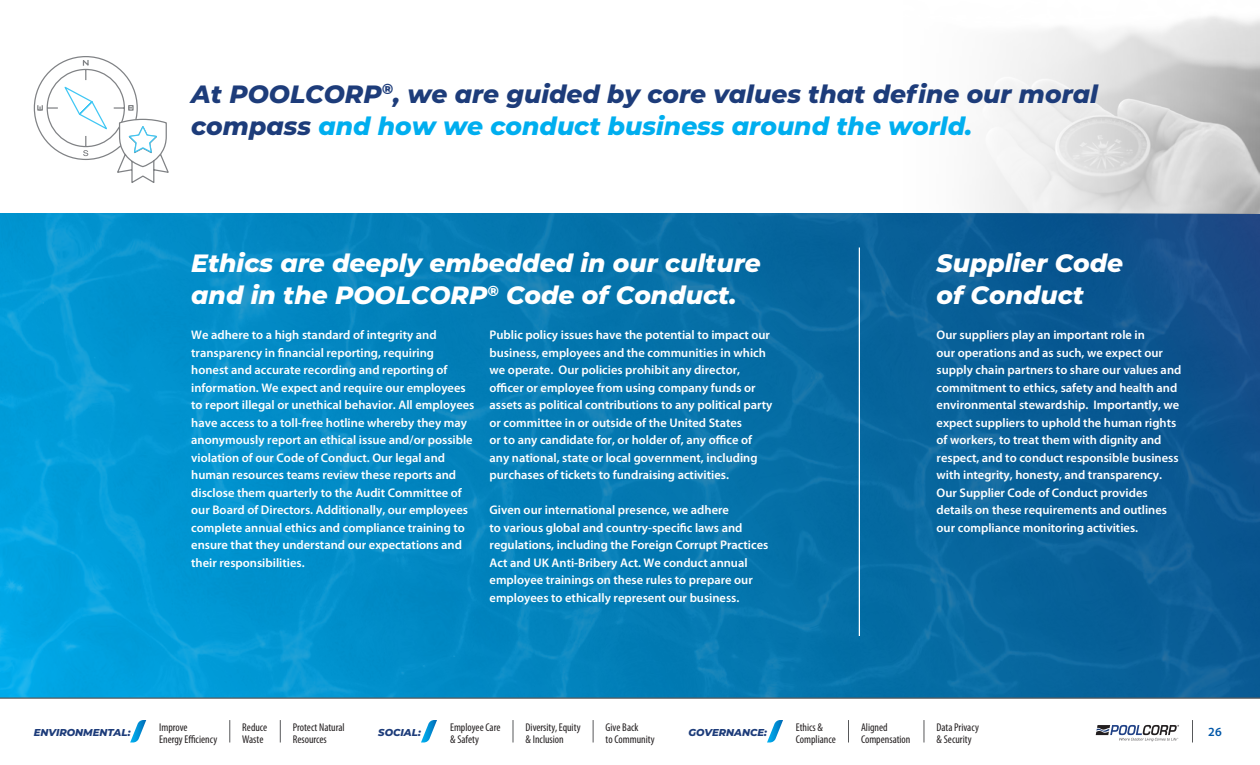
<style>
.page{position:relative;width:1260px;height:765px;background:#fff}
.page>*{position:absolute;margin:0;border:0;box-sizing:border-box;transform-origin:0 0}
.t1{font:italic 800 25px/32.5px "Montserrat";color:#1d3c7a}
.t2{font:italic 800 25px/32.5px "Montserrat";color:#fff}
.t3{font:600 12.5px/17.5px "Myriad Pro";color:#fff}
.t4{font:600 12.5px "Myriad Pro";color:#0157a8}
.t5{font:condensed 11.25px/11.2px "Myriad Pro";color:#231f20}
.t6{font:italic 800 10px "Montserrat";color:#1d3c7a}
.s1{color:#00aeef}
</style>
<div class="page">
<img style="left:0;top:214px;width:1260px;height:484px">
<img style="left:894px;top:16px;width:366px;height:198px">
<svg style="left:37px;top:58px;width:132px;height:125px"></svg>
<hr style="left:859px;top:248px;width:1px;height:388px;background:#fff">
<hr style="left:0;top:698px;width:1260px;height:1px;background:#57585a">
<svg style="left:1096px;top:725px;width:83px;height:16px"></svg>
<svg style="left:1192px;top:720px;width:1px;height:22px"></svg>
<svg style="left:130px;top:720px;width:16px;height:22px"></svg>
<svg style="left:924px;top:720px;width:1px;height:22px"></svg>
<svg style="left:848px;top:720px;width:1px;height:22px"></svg>
<svg style="left:593px;top:720px;width:1px;height:22px"></svg>
<svg style="left:513px;top:720px;width:1px;height:22px"></svg>
<svg style="left:280px;top:720px;width:1px;height:22px"></svg>
<svg style="left:229px;top:720px;width:1px;height:22px"></svg>
<svg style="left:421px;top:720px;width:16px;height:22px"></svg>
<svg style="left:767px;top:720px;width:16px;height:22px"></svg>
<p class="t1" style="left:191px;top:76px;width:908px">At POOLCORP<sup>®</sup>, we are guided by core values that define our moral compass <span class="s1">and how we conduct business around the world.</span></p>
<p class="t2" style="left:191px;top:245px;width:571px">Ethics are deeply embedded in our culture and in the POOLCORP<sup>®</sup> Code of Conduct.</p>
<p class="t3" style="left:191px;top:326px;width:285px">We adhere to a high standard of integrity and transparency in financial reporting, requiring honest and accurate recording and reporting of information. We expect and require our employees to report illegal or unethical behavior. All employees have access to a toll-free hotline whereby they may anonymously report an ethical issue and/or possible violation of our Code of Conduct. Our legal and human resources teams review these reports and disclose them quarterly to the Audit Committee of our Board of Directors. Additionally, our employees complete annual ethics and compliance training to ensure that they understand our expectations and their responsibilities.</p>
<p class="t3" style="left:490px;top:326px;width:284px">Public policy issues have the potential to impact our business, employees and the communities in which we operate. Our policies prohibit any director, officer or employee from using company funds or assets as political contributions to any political party or committee in or outside of the United States<br>or to any candidate for, or holder of, any office of any national, state or local government, including purchases of tickets to fundraising activities.</p>
<p class="t3" style="left:490px;top:501px;width:280px">Given our international presence, we adhere<br>to various global and country-specific laws and regulations, including the Foreign Corrupt Practices Act and UK Anti-Bribery Act. We conduct annual employee trainings on these rules to prepare our employees to ethically represent our business.</p>
<p class="t2" style="left:937px;top:245px;width:188px">Supplier Code of Conduct</p>
<p class="t3" style="left:937px;top:326px;width:246px">Our suppliers play an important role in<br>our operations and as such, we expect our supply chain partners to share our values and commitment to ethics, safety and health and environmental stewardship. Importantly, we expect suppliers to uphold the human rights of workers, to treat them with dignity and respect, and to conduct responsible business with integrity, honesty, and transparency.<br>Our Supplier Code of Conduct provides details on these requirements and outlines our compliance monitoring activities.</p>
<p class="t5" style="left:159px;top:722px;width:60px">Improve<br>Energy Efficiency</p>
<p class="t5" style="left:242px;top:722px;width:27px">Reduce<br>Waste</p>
<p class="t5" style="left:293px;top:722px;width:53px">Protect Natural<br>Resources</p>
<p class="t5" style="left:450px;top:722px;width:52px">Employee Care &amp; Safety</p>
<p class="t5" style="left:526px;top:722px;width:57px">Diversity, Equity &amp; Inclusion</p>
<p class="t5" style="left:606px;top:722px;width:51px">Give Back<br>to Community</p>
<p class="t5" style="left:796px;top:722px;width:42px">Ethics &amp;<br>Compliance</p>
<p class="t5" style="left:861px;top:722px;width:51px">Aligned<br>Compensation</p>
<p class="t6" style="left:378px;top:725px;width:44px">SOCIAL:</p>
<p class="t6" style="left:689px;top:725px;width:80px">GOVERNANCE:</p>
<p class="t5" style="left:937px;top:722px;width:44px">Data Privacy &amp; Security</p>
<p class="t6" style="left:34px;top:725px;width:98px">ENVIRONMENTAL:</p>
<p class="t4" style="left:1208px;top:724px;width:15px">26</p>
</div>
